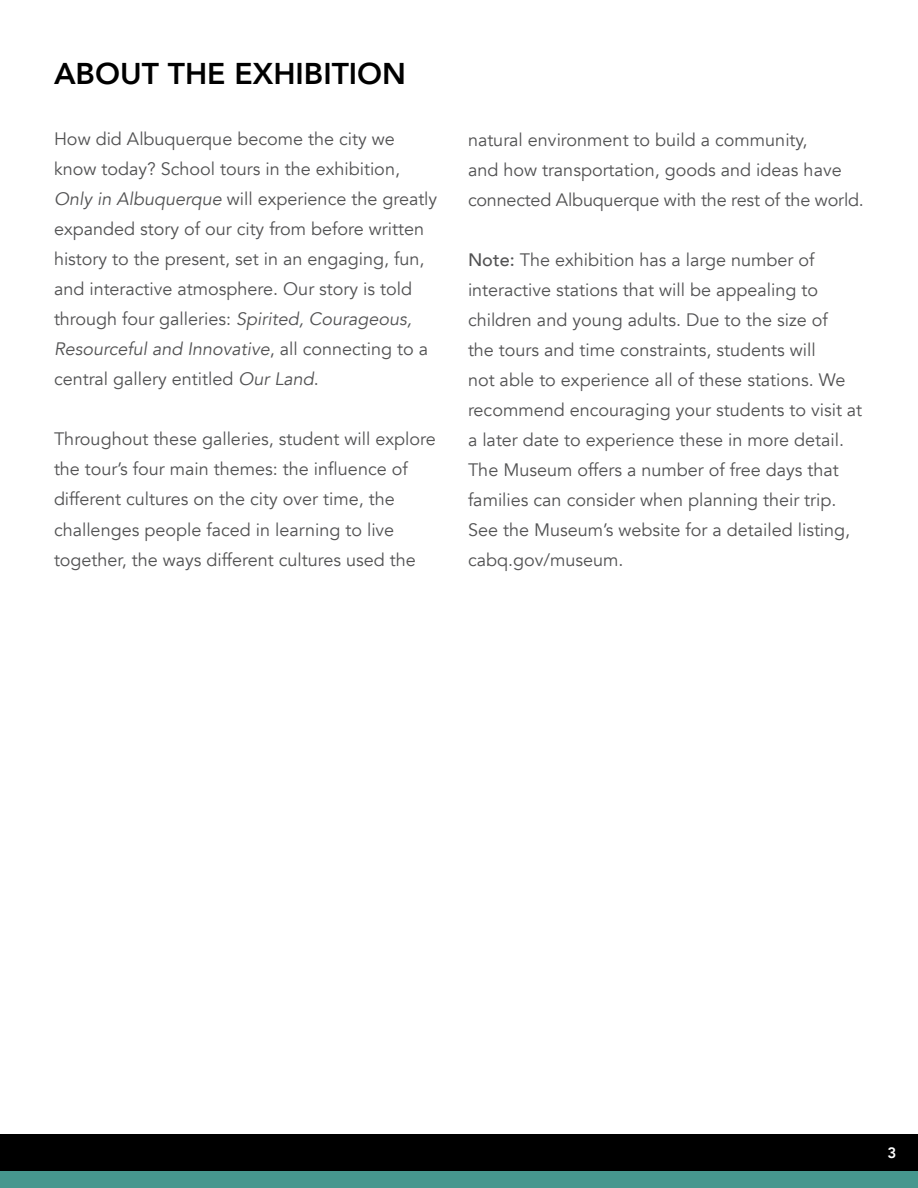
<style>
.page{position:relative;width:918px;height:1188px;background:#fff}
.page>*{position:absolute;margin:0;border:0;box-sizing:border-box;transform-origin:0 0}
.t1{font:800 30px "Avenir";color:#000}
.t2{font:18px/30px "Avenir";color:#525253}
.t3{font:800 15px "Avenir";color:#fff}
.s1{font-style:italic}
.s2{font-weight:500}
</style>
<div class="page">
<div style="left:0;top:1171px;width:918px;height:17px;background:#46978e"></div>
<div style="left:0;top:1134px;width:918px;height:37px;background:#000"></div>
<h1 class="t1" style="left:54px;top:50px;width:354px">ABOUT THE EXHIBITION</h1>
<p class="t2" style="left:54px;top:125px;width:385px">How did Albuquerque become the city we know today? School tours in the exhibition, <span class="s1">Only in Albuquerque</span> will experience the greatly expanded story of our city from before written history to the present, set in an engaging, fun, and interactive atmosphere. Our story is told through four galleries: <span class="s1">Spirited, Courageous, Resourceful and Innovative</span>, all connecting to a central gallery entitled <span class="s1">Our Land</span>.</p>
<p class="t2" style="left:54px;top:425px;width:383px">Throughout these galleries, student will explore the tour’s four main themes: the influence of different cultures on the city over time, the challenges people faced in learning to live together, the ways different cultures used the</p>
<p class="t2" style="left:468px;top:125px;width:397px">natural environment to build a community,<br>and how transportation, goods and ideas have connected Albuquerque with the rest of the world.</p>
<p class="t2" style="left:468px;top:245px;width:396px"><span class="s2">Note:</span> The exhibition has a large number of interactive stations that will be appealing to children and young adults. Due to the size of<br>the tours and time constraints, students will<br>not able to experience all of these stations. We recommend encouraging your students to visit at a later date to experience these in more detail.<br>The Museum offers a number of free days that families can consider when planning their trip.<br>See the Museum’s website for a detailed listing, cabq.gov/museum.</p>
<p class="t3" style="left:888px;top:1141px;width:10px">3</p>
</div>
